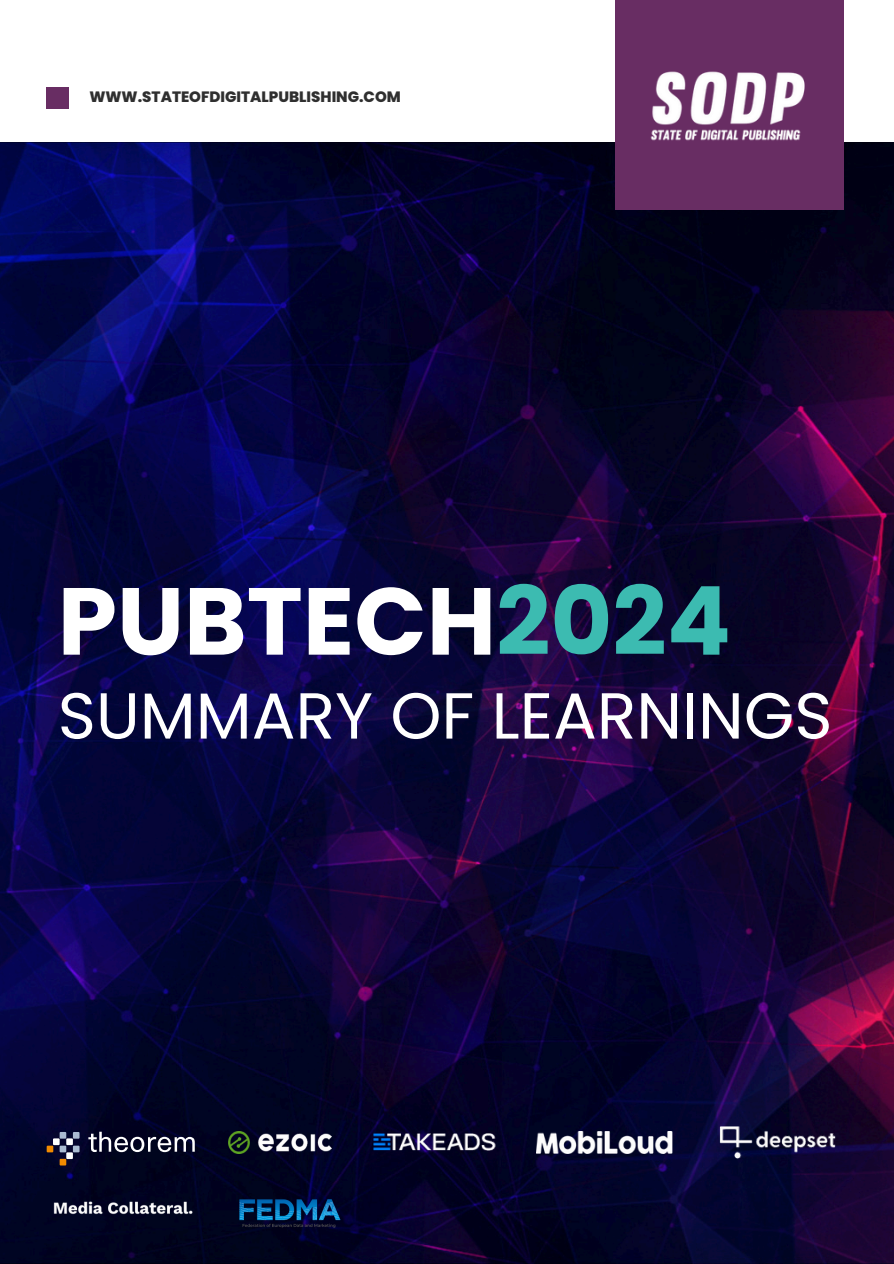
<style>
.page{position:relative;width:894px;height:1264px;background:#fff}
.page>*{position:absolute;margin:0;border:0;box-sizing:border-box;transform-origin:0 0}
.t1{font:700 94.95px "Poppins";color:#fff}
.t2{font:64.95px "Poppins";color:#fff}
.t3{font:800 15px "Poppins";color:#2f2f2f}
.s1{color:#3cbbb1}
</style>
<div class="page">
<img style="left:0;top:142px;width:893px;height:1121px">
<div style="left:615px;top:0;width:228px;height:210px;background:#682d63"></div>
<div style="left:46px;top:87px;width:23px;height:22px;background:#682d63"></div>
<img style="left:650px;top:71px;width:155px;height:70px">
<img style="left:229px;top:1131px;width:102px;height:22px">
<img style="left:370px;top:1110px;width:128px;height:63px">
<img style="left:537px;top:1131px;width:135px;height:22px">
<img style="left:711px;top:1118px;width:132px;height:47px">
<img style="left:235px;top:1194px;width:109px;height:36px">
<img style="left:46px;top:1131px;width:153px;height:132px">
<p class="t3" style="left:89px;top:87px;width:313px">WWW.STATEOFDIGITALPUBLISHING.COM</p>
<p class="t1" style="left:58px;top:555px;width:674px">PUBTECH<span class="s1">2024</span></p>
<p class="t2" style="left:58px;top:670px;width:776px">SUMMARY OF LEARNINGS</p>
</div>
